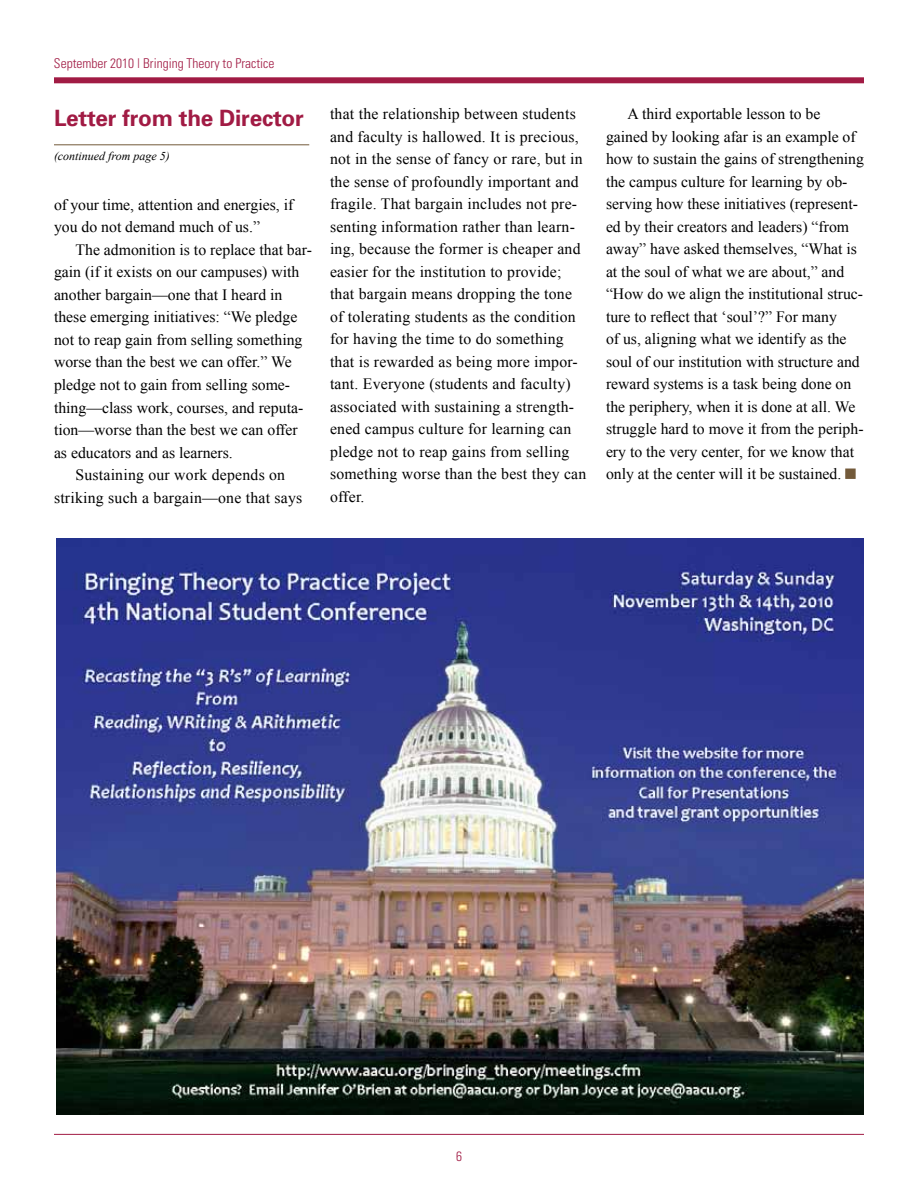
<style>
.page{position:relative;width:918px;height:1188px;background:#fff}
.page>*{position:absolute;margin:0;border:0;box-sizing:border-box;transform-origin:0 0}
.t1{font:700 22.5px "Univers";letter-spacing:-.01em;color:#a11b44}
.t2{font:15.75px/22.5px "Times New Roman";color:#000}
.t3{font:300 condensed 13.5px "Univers";color:#a11b44}
.t4{font:italic 12px "Times New Roman";color:#000}
</style>
<div class="page">
<hr style="left:54px;top:1134px;width:810px;height:1px;background:#a11b44">
<div style="left:54px;top:77px;width:810px;height:6px;background:#a11b44"></div>
<div style="left:845px;top:469px;width:11px;height:10px;background:#735a3a;border:2px solid #735a3a"></div>
<hr style="left:54px;top:144px;width:255px;height:1px;background:#735a3a">
<img style="left:56px;top:539px;width:808px;height:576px">
<p class="t3" style="left:54px;top:56px;width:222px">September 2010 | Bringing Theory to Practice</p>
<h1 class="t1" style="left:54px;top:104px;width:251px">Letter from the Director</h1>
<p class="t4" style="left:54px;top:147px;width:117px">(continued from page 5)</p>
<p class="t2" style="left:54px;top:193px;width:241px">of your time, attention and energies, if you do not demand much of us.”</p>
<p class="t2" style="left:76px;top:238px;width:238px">The admonition is to replace that bar-</p>
<p class="t2" style="left:54px;top:261px;width:247px">gain (if it exists on our campuses) with</p>
<p class="t2" style="left:54px;top:283px;width:230px">another bargain—one that I heard in</p>
<p class="t2" style="left:54px;top:306px;width:245px">these emerging initiatives: “We pledge</p>
<p class="t2" style="left:54px;top:328px;width:250px">not to reap gain from selling something</p>
<p class="t2" style="left:54px;top:351px;width:239px">worse than the best we can offer.” We</p>
<p class="t2" style="left:54px;top:373px;width:238px">pledge not to gain from selling some-</p>
<p class="t2" style="left:54px;top:396px;width:251px">thing—class work, courses, and reputa-</p>
<p class="t2" style="left:54px;top:418px;width:245px">tion—worse than the best we can offer</p>
<p class="t2" style="left:54px;top:441px;width:180px">as educators and as learners.</p>
<p class="t2" style="left:76px;top:463px;width:211px">Sustaining our work depends on</p>
<p class="t2" style="left:54px;top:486px;width:250px">striking such a bargain—one that says</p>
<p class="t2" style="left:330px;top:102px;width:258px">that the relationship between students and faculty is hallowed. It is precious, not in the sense of fancy or rare, but in the sense of profoundly important and fragile. That bargain includes not pre&shy;senting information rather than learn&shy;ing, because the former is cheaper and easier for the institution to provide; that bargain means dropping the tone of tolerating students as the condition for having the time to do something that is rewarded as being more impor&shy;tant. Everyone (students and faculty) associated with sustaining a strength&shy;ened campus culture for learning can pledge not to reap gains from selling something worse than the best they can offer.</p>
<p class="t2" style="left:606px;top:102px;width:260px;text-indent:22px">A third exportable lesson to be gained by looking afar is an example of how to sustain the gains of strengthening the campus culture for learning by ob&shy;serving how these initiatives (represent&shy;ed by their creators and leaders) “from away” have asked themselves, “What is at the soul of what we are about,” and “How do we align the institutional struc&shy;ture to reflect that ‘soul’?” For many<br>of us, aligning what we identify as the soul of our institution with structure and reward systems is a task being done on the periphery, when it is done at all. We struggle hard to move it from the periph&shy;ery to the very center, for we know that only at the center will it be sustained.</p>
<p class="t3" style="left:456px;top:1148px;width:7px">6</p>
</div>
